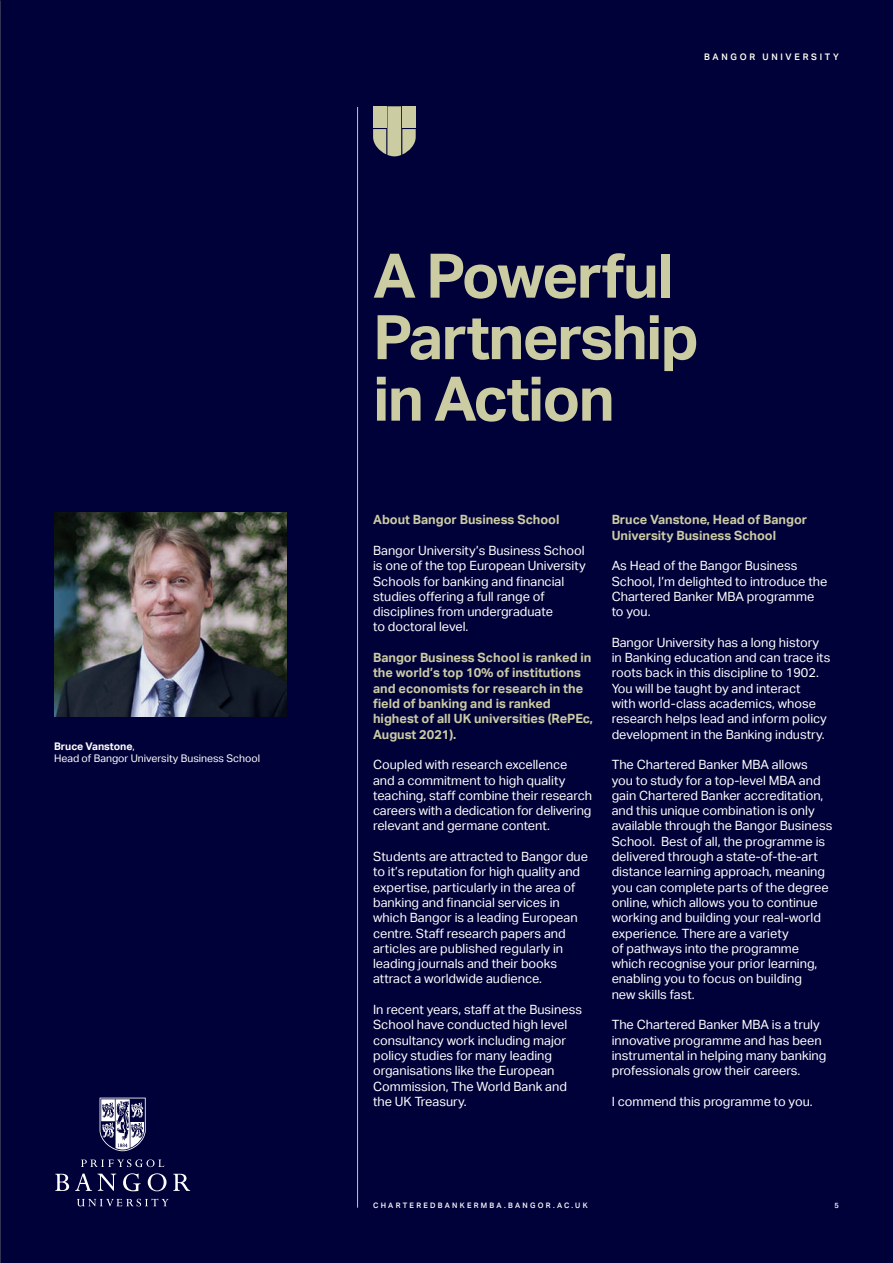
<style>
.page{position:relative;width:893px;height:1263px;background:#000139}
.page>*{position:absolute;margin:0;border:0;box-sizing:border-box;transform-origin:0 0}
.t1{font:700 61.5px "Aktiv Grotesk";letter-spacing:-.03em;color:#cccca3}
.t2{font:12.75px/15.3px "Aktiv Grotesk";color:#fff}
.t3{font:700 12.75px/15.3px "Aktiv Grotesk";color:#cccca3}
.t4{font:10.5px "Aktiv Grotesk";color:#fff}
.t5{font:700 10.5px "Aktiv Grotesk";color:#fff}
.t6{font:500 9px "Aktiv Grotesk";letter-spacing:.3em;color:#fff}
.t7{font:500 7.5px "Aktiv Grotesk";letter-spacing:.3em;color:#fff}
.s1{font-weight:400}
</style>
<div class="page">
<svg style="left:373px;top:106px;width:43px;height:51px;background:#aaaa91"></svg>
<svg style="left:55px;top:1174px;width:14px;height:17px"></svg>
<svg style="left:75px;top:1173px;width:41px;height:18px"></svg>
<svg style="left:123px;top:1173px;width:18px;height:18px"></svg>
<svg style="left:148px;top:1173px;width:19px;height:18px"></svg>
<svg style="left:173px;top:1174px;width:17px;height:17px"></svg>
<svg style="left:77px;top:1199px;width:92px;height:7px"></svg>
<svg style="left:81px;top:1159px;width:83px;height:8px"></svg>
<svg style="left:100px;top:1097px;width:46px;height:54px"></svg>
<img style="left:54px;top:513px;width:233px;height:203px">
<hr style="left:357px;top:107px;width:1px;height:1101px;background:#cccca3">
<p class="t5" style="left:54px;top:740px;width:82px">Bruce Vanstone<span class="s1">,</span></p>
<p class="t4" style="left:54px;top:752px;width:208px">Head of Bangor University Business School</p>
<p class="t6" style="left:704px;top:52px;width:136px">BANGOR UNIVERSITY</p>
<p class="t1" style="left:373px;top:240px;width:302px">A Powerful</p>
<p class="t1" style="left:373px;top:302px;width:327px">Partnership</p>
<p class="t1" style="left:373px;top:363px;width:243px">in Action</p>
<p class="t3" style="left:373px;top:512px;width:188px">About Bangor Business School</p>
<p class="t2" style="left:373px;top:543px;width:214px">Bangor University’s Business School is one of the top European University Schools for banking and financial studies offering a full range of</p>
<p class="t2" style="left:373px;top:604px;width:181px">disciplines from undergraduate</p>
<p class="t2" style="left:373px;top:619px;width:97px">to doctoral level.</p>
<p class="t3" style="left:373px;top:650px;width:220px">Bangor Business School is ranked in</p>
<p class="t3" style="left:373px;top:665px;width:212px">the world’s top 10% of institutions and economists for research in the field of banking and is ranked</p>
<p class="t3" style="left:373px;top:711px;width:221px">highest of all UK universities (RePEc,<br>August 2021).</p>
<p class="t2" style="left:373px;top:757px;width:196px">Coupled with research excellence</p>
<p class="t2" style="left:373px;top:772px;width:221px">and a commitment to high quality teaching, staff combine their research careers with a dedication for delivering</p>
<p class="t2" style="left:373px;top:818px;width:178px">relevant and germane content.</p>
<p class="t2" style="left:373px;top:849px;width:216px">Students are attracted to Bangor due to it’s reputation for high quality and</p>
<p class="t2" style="left:373px;top:879px;width:204px">expertise, particularly in the area of</p>
<p class="t2" style="left:373px;top:895px;width:206px">banking and financial services in which Bangor is a leading European centre. Staff research papers and</p>
<p class="t2" style="left:373px;top:941px;width:192px">articles are published regularly in leading journals and their books attract a worldwide audience.</p>
<p class="t2" style="left:373px;top:1002px;width:210px">In recent years, staff at the Business</p>
<p class="t2" style="left:373px;top:1017px;width:196px">School have conducted high level</p>
<p class="t2" style="left:373px;top:1032px;width:195px">consultancy work including major</p>
<p class="t2" style="left:373px;top:1048px;width:180px">policy studies for many leading</p>
<p class="t2" style="left:373px;top:1063px;width:183px">organisations like the European</p>
<p class="t2" style="left:373px;top:1078px;width:195px">Commission, The World Bank and</p>
<p class="t2" style="left:373px;top:1094px;width:95px">the UK Treasury.</p>
<p class="t3" style="left:612px;top:512px;width:197px">Bruce Vanstone, Head of Bangor<br>University Business School</p>
<p class="t2" style="left:612px;top:558px;width:217px">As Head of the Bangor Business<br>School, I’m delighted to introduce the<br>Chartered Banker MBA programme to you.</p>
<p class="t2" style="left:612px;top:635px;width:220px">Bangor University has a long history in Banking education and can trace its roots back in this discipline to 1902.<br>You will be taught by and interact<br>with world-class academics, whose research helps lead and inform policy development in the Banking industry.</p>
<p class="t2" style="left:612px;top:757px;width:198px">The Chartered Banker MBA allows</p>
<p class="t2" style="left:612px;top:772px;width:222px">you to study for a top-level MBA and gain Chartered Banker accreditation, and this unique combination is only available through the Bangor Business School. Best of all, the programme is delivered through a state-of-the-art distance learning approach, meaning you can complete parts of the degree online, which allows you to continue working and building your real-world experience. There are a variety</p>
<p class="t2" style="left:612px;top:941px;width:207px">of pathways into the programme which recognise your prior learning, enabling you to focus on building</p>
<p class="t2" style="left:612px;top:987px;width:85px">new skills fast.</p>
<p class="t2" style="left:612px;top:1017px;width:216px">The Chartered Banker MBA is a truly innovative programme and has been instrumental in helping many banking professionals grow their careers.</p>
<p class="t2" style="left:612px;top:1094px;width:202px">I commend this programme to you.</p>
<p class="t7" style="left:373px;top:1201px;width:216px">CHARTEREDBANKERMBA.BANGOR.AC.UK</p>
<p class="t7" style="left:834px;top:1201px;width:6px">5</p>
</div>
